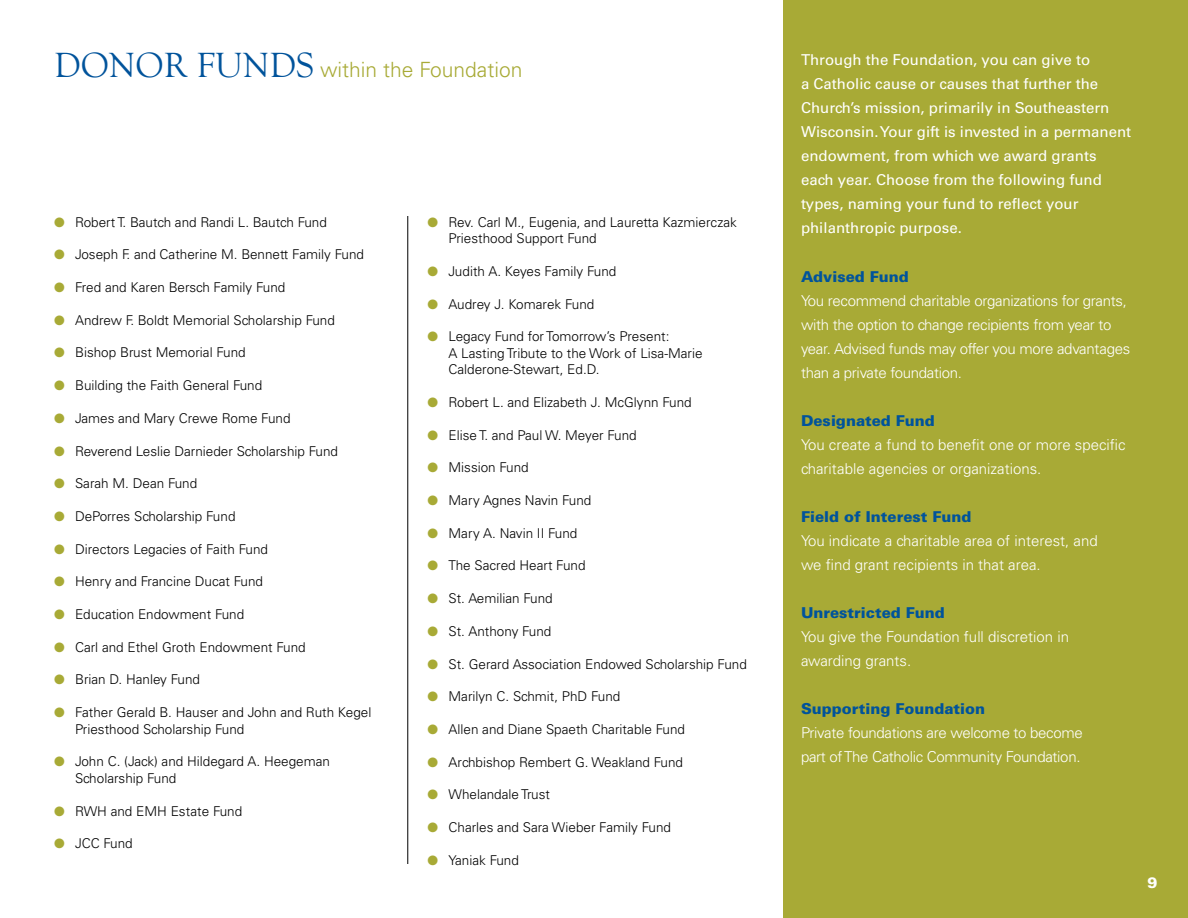
<style>
.page{position:relative;width:1188px;height:918px;background:#fff}
.page>*{position:absolute;margin:0;border:0;box-sizing:border-box;transform-origin:0 0}
.t1{font:300 21px "Univers";color:#a8aa36}
.t2{font:15px/24px "Univers";color:#fff}
.t3{font:300 15px/24px "Univers";letter-spacing:-.02em;color:#fff}
.t4{font:300 15px/24px "Univers";color:#fff}
.t5{font:900 15px "Univers";color:#00539b}
.t6{font:900 15px "Univers";color:#fff}
.t7{font:300 13.5px/16.5px "Univers";color:#000}
.s1{font-family:"Goudy Old Style T";font-weight:400;font-size:36px;color:#00539b}
.s2{color:#a8aa36}
</style>
<div class="page">
<div style="left:783px;top:0;width:405px;height:918px;background:#a8aa36"></div>
<hr style="left:407px;top:216px;width:1px;height:648px;background:#000">
<h1 class="t1" style="left:54px;top:57px;width:470px"><span class="s1">DONOR FUNDS</span> within the Foundation</h1>
<p class="t7" style="left:54px;top:214px;width:274px"><span class="s2">●</span> Robert T. Bautch and Randi L. Bautch Fund</p>
<p class="t7" style="left:54px;top:246px;width:312px"><span class="s2">●</span> Joseph F. and Catherine M. Bennett Family Fund</p>
<p class="t7" style="left:54px;top:279px;width:233px"><span class="s2">●</span> Fred and Karen Bersch Family Fund</p>
<p class="t7" style="left:54px;top:312px;width:282px"><span class="s2">●</span> Andrew F. Boldt Memorial Scholarship Fund</p>
<p class="t7" style="left:54px;top:344px;width:193px"><span class="s2">●</span> Bishop Brust Memorial Fund</p>
<p class="t7" style="left:54px;top:377px;width:210px"><span class="s2">●</span> Building the Faith General Fund</p>
<p class="t7" style="left:54px;top:410px;width:238px"><span class="s2">●</span> James and Mary Crewe Rome Fund</p>
<p class="t7" style="left:54px;top:443px;width:286px"><span class="s2">●</span> Reverend Leslie Darnieder Scholarship Fund</p>
<p class="t7" style="left:54px;top:475px;width:145px"><span class="s2">●</span> Sarah M. Dean Fund</p>
<p class="t7" style="left:54px;top:508px;width:183px"><span class="s2">●</span> DePorres Scholarship Fund</p>
<p class="t7" style="left:54px;top:541px;width:216px"><span class="s2">●</span> Directors Legacies of Faith Fund</p>
<p class="t7" style="left:54px;top:573px;width:211px"><span class="s2">●</span> Henry and Francine Ducat Fund</p>
<p class="t7" style="left:54px;top:606px;width:192px"><span class="s2">●</span> Education Endowment Fund</p>
<p class="t7" style="left:54px;top:639px;width:253px"><span class="s2">●</span> Carl and Ethel Groth Endowment Fund</p>
<p class="t7" style="left:54px;top:671px;width:148px"><span class="s2">●</span> Brian D. Hanley Fund</p>
<p class="t7" style="left:75px;top:704px;width:298px;text-indent:-21px"><span class="s2">●</span> Father Gerald B. Hauser and John and Ruth Kegel<br>Priesthood Scholarship Fund</p>
<p class="t7" style="left:75px;top:753px;width:257px;text-indent:-21px"><span class="s2">●</span> John C. (Jack) and Hildegard A. Heegeman<br>Scholarship Fund</p>
<p class="t7" style="left:54px;top:803px;width:190px"><span class="s2">●</span> RWH and EMH Estate Fund</p>
<p class="t7" style="left:54px;top:835px;width:80px"><span class="s2">●</span> JCC Fund</p>
<p class="t7" style="left:449px;top:214px;width:290px;text-indent:-21px"><span class="s2">●</span> Rev. Carl M., Eugenia, and Lauretta Kazmierczak<br>Priesthood Support Fund</p>
<p class="t7" style="left:428px;top:263px;width:190px"><span class="s2">●</span> Judith A. Keyes Family Fund</p>
<p class="t7" style="left:428px;top:296px;width:168px"><span class="s2">●</span> Audrey J. Komarek Fund</p>
<p class="t7" style="left:449px;top:328px;width:256px;text-indent:-21px"><span class="s2">●</span> Legacy Fund for Tomorrow’s Present:<br>A Lasting Tribute to the Work of Lisa-Marie<br>Calderone-Stewart, Ed.D.</p>
<p class="t7" style="left:428px;top:394px;width:266px"><span class="s2">●</span> Robert L. and Elizabeth J. McGlynn Fund</p>
<p class="t7" style="left:428px;top:427px;width:211px"><span class="s2">●</span> Elise T. and Paul W. Meyer Fund</p>
<p class="t7" style="left:428px;top:459px;width:103px"><span class="s2">●</span> Mission Fund</p>
<p class="t7" style="left:428px;top:492px;width:165px"><span class="s2">●</span> Mary Agnes Navin Fund</p>
<p class="t7" style="left:428px;top:525px;width:151px"><span class="s2">●</span> Mary A. Navin II Fund</p>
<p class="t7" style="left:428px;top:557px;width:160px"><span class="s2">●</span> The Sacred Heart Fund</p>
<p class="t7" style="left:428px;top:590px;width:127px"><span class="s2">●</span> St. Aemilian Fund</p>
<p class="t7" style="left:428px;top:623px;width:125px"><span class="s2">●</span> St. Anthony Fund</p>
<p class="t7" style="left:428px;top:655px;width:321px"><span class="s2">●</span> St. Gerard Association Endowed Scholarship Fund</p>
<p class="t7" style="left:428px;top:688px;width:194px"><span class="s2">●</span> Marilyn C. Schmit, PhD Fund</p>
<p class="t7" style="left:428px;top:721px;width:259px"><span class="s2">●</span> Allen and Diane Spaeth Charitable Fund</p>
<p class="t7" style="left:428px;top:754px;width:257px"><span class="s2">●</span> Archbishop Rembert G. Weakland Fund</p>
<p class="t7" style="left:428px;top:786px;width:124px"><span class="s2">●</span> Whelandale Trust</p>
<p class="t7" style="left:428px;top:819px;width:245px"><span class="s2">●</span> Charles and Sara Wieber Family Fund</p>
<p class="t7" style="left:428px;top:852px;width:93px"><span class="s2">●</span> Yaniak Fund</p>
<p class="t2" style="left:801px;top:48px;width:332px">Through the Foundation, you can give to<br>a Catholic cause or causes that further the Church’s mission, primarily in Southeastern Wisconsin. Your gift is invested in a permanent endowment, from which we award grants each year. Choose from the following fund types, naming your fund to reflect your philanthropic purpose.</p>
<p class="t5" style="left:801px;top:267px;width:109px">Advised Fund</p>
<p class="t3" style="left:801px;top:289px;width:331px">You recommend charitable organizations for grants, with the option to change recipients from year to year. Advised funds may offer you more advantages than a private foundation.</p>
<p class="t5" style="left:801px;top:411px;width:135px">Designated Fund</p>
<p class="t4" style="left:801px;top:433px;width:326px">You create a fund to benefit one or more specific charitable agencies or organizations.</p>
<p class="t5" style="left:801px;top:507px;width:172px">Field of Interest Fund</p>
<p class="t4" style="left:801px;top:529px;width:298px">You indicate a charitable area of interest, and we find grant recipients in that area.</p>
<p class="t5" style="left:801px;top:603px;width:145px">Unrestricted Fund</p>
<p class="t4" style="left:801px;top:625px;width:270px">You give the Foundation full discretion in awarding grants.</p>
<p class="t5" style="left:801px;top:699px;width:186px">Supporting Foundation</p>
<p class="t3" style="left:801px;top:721px;width:283px">Private foundations are welcome to become part of The Catholic Community Foundation.</p>
<p class="t6" style="left:1148px;top:873px;width:12px">9</p>
</div>
